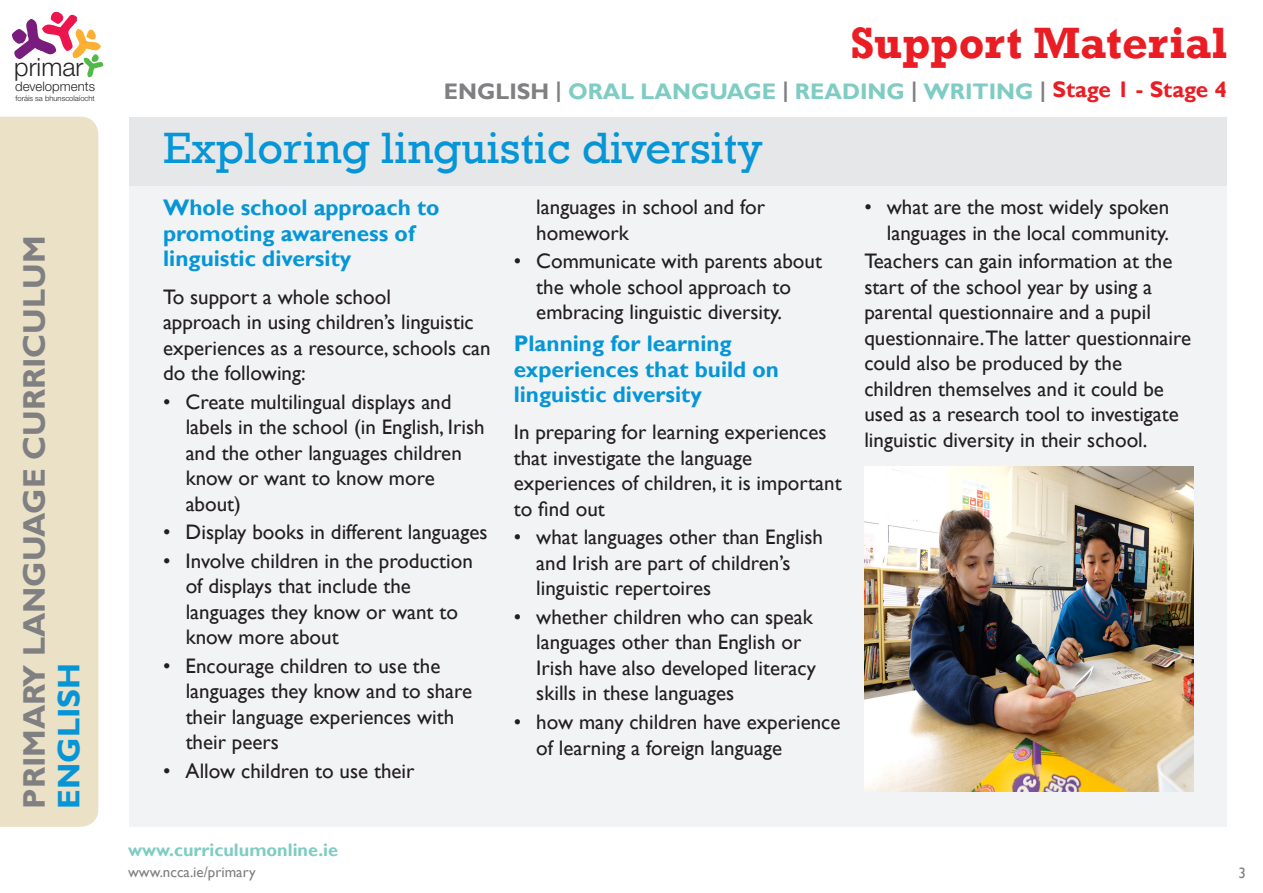
<style>
.page{position:relative;width:1263px;height:893px;background:#fff}
.page>*{position:absolute;margin:0;border:0;box-sizing:border-box;transform-origin:0 0}
.t1{font:45px "Rockwell";color:#0696d7}
.t2{font:700 45px "Rockwell";color:#ea1d25}
.t3{font:700 31.2px/34.5px "Gill Sans";color:#808083}
.t4{font:300 25.2px "Helvetica Neue";color:#262324}
.Subheading_1{font:700 22.5px/25.5px "Gill Sans";color:#0696d7}
.t5{font:700 22.5px "Gill Sans";color:#7eccc3}
.Body_Copy{font:21px/25.5px "Gill Sans";color:#231f20}
.t6{font:700 18px "Gill Sans";color:#7eccc3}
.t7{font:15px "Gill Sans";color:#808083}
.t8{font:15px "Gill Sans";color:#808285}
.t9{font:300 13.2px "Helvetica Neue";color:#262324}
.t10{font:300 7.65px "Helvetica Neue";color:#262324}
.s1{color:#0696d7}
.s2{color:#808083}
.s3{color:#ea1d25}
</style>
<div class="page">
<div style="left:130px;top:117px;width:1097px;height:710px;background:#f2f3f4"></div>
<div style="left:130px;top:117px;width:1097px;height:68px;background:#e6e7e9"></div>
<div style="left:0;top:117px;width:98px;height:710px;background:#eae1c6"></div>
<svg style="left:12px;top:12px;width:92px;height:65px"></svg>
<img style="left:864px;top:466px;width:330px;height:325px">
<p class="t4" style="left:14px;top:52px;width:71px">primar</p>
<p class="t9" style="left:15px;top:79px;width:81px">developments</p>
<p class="t10" style="left:15px;top:93px;width:81px">foráis sa bhunscolaíocht</p>
<p class="t3" style="left:18px;top:809px;width:575px;rotate:-90deg">PRIMARY LANGUAGE CURRICULUM<br><span class="s1">ENGLISH</span></p>
<p class="t2" style="left:850px;top:16px;width:378px">Support Material</p>
<p class="t5" style="left:444px;top:78px;width:784px"><span class="s2">ENGLISH |</span> ORAL LANGUAGE <span class="s2">|</span> READING <span class="s2">|</span> WRITING <span class="s2">|</span> <span class="s3">Stage 1 - Stage 4</span></p>
<p class="t1" style="left:163px;top:122px;width:601px">Exploring linguistic diversity</p>
<p class="Subheading_1" style="left:163px;top:196px;width:278px">Whole school approach to promoting awareness of linguistic diversity</p>
<p class="Body_Copy" style="left:163px;top:284px;width:329px">To support a whole school<br>approach in using children’s linguistic experiences as a resource, schools can do the following:</p>
<p class="Body_Copy" style="left:186px;top:389px;width:300px;text-indent:-22px">• Create multilingual displays and labels in the school (in English, Irish and the other languages children know or want to know more about)</p>
<p class="Body_Copy" style="left:163px;top:520px;width:326px">• Display books in different languages</p>
<p class="Body_Copy" style="left:186px;top:548px;width:289px;text-indent:-22px">• Involve children in the production of displays that include the languages they know or want to know more about</p>
<p class="Body_Copy" style="left:186px;top:653px;width:288px;text-indent:-22px">• Encourage children to use the languages they know and to share their language experiences with their peers</p>
<p class="Body_Copy" style="left:163px;top:758px;width:253px">• Allow children to use their</p>
<p class="Body_Copy" style="left:536px;top:195px;width:230px">languages in school and for homework</p>
<p class="Body_Copy" style="left:536px;top:249px;width:287px;text-indent:-22px">• Communicate with parents about the whole school approach to embracing linguistic diversity.</p>
<p class="Subheading_1" style="left:514px;top:331px;width:267px">Planning for learning experiences that build on linguistic diversity</p>
<p class="Body_Copy" style="left:514px;top:420px;width:329px">In preparing for learning experiences that investigate the language experiences of children, it is important to find out</p>
<p class="Body_Copy" style="left:536px;top:525px;width:288px;text-indent:-22px">• what languages other than English and Irish are part of children’s linguistic repertoires</p>
<p class="Body_Copy" style="left:536px;top:604px;width:281px;text-indent:-22px">• whether children who can speak languages other than English or<br>Irish have also developed literacy skills in these languages</p>
<p class="Body_Copy" style="left:536px;top:710px;width:306px;text-indent:-22px">• how many children have experience of learning a foreign language</p>
<p class="Body_Copy" style="left:864px;top:195px;width:306px;text-align:right">• what are the most widely spoken languages in the local community.</p>
<p class="Body_Copy" style="left:864px;top:249px;width:328px">Teachers can gain information at the start of the school year by using a parental questionnaire and a pupil questionnaire.The latter questionnaire could also be produced by the children themselves and it could be used as a research tool to investigate linguistic diversity in their school.</p>
<p class="t6" style="left:128px;top:839px;width:211px">www.curriculumonline.ie</p>
<p class="t7" style="left:128px;top:863px;width:129px">www.ncca.ie/primary</p>
<p class="t8" style="left:1238px;top:864px;width:9px">3</p>
</div>
